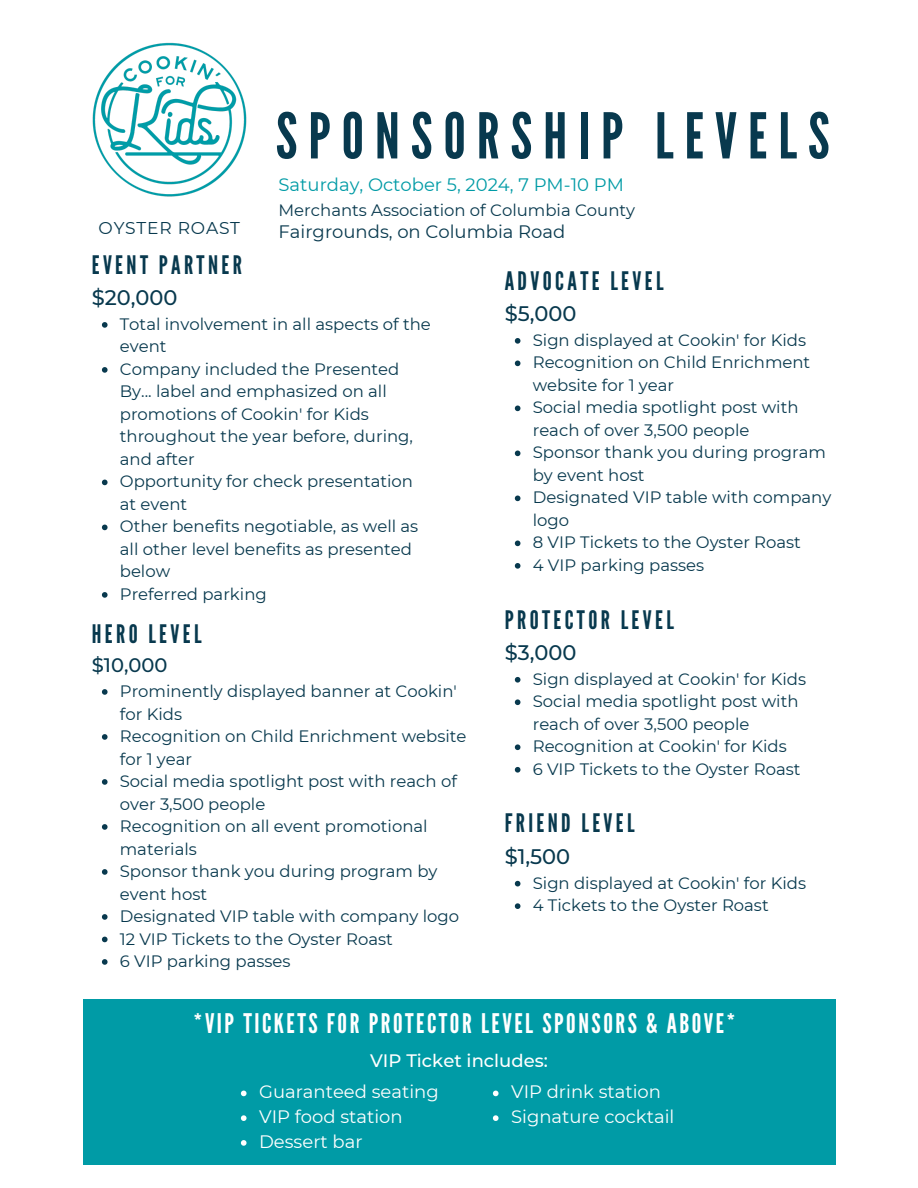
<style>
.page{position:relative;width:918px;height:1188px;background:#fff}
.page>*{position:absolute;margin:0;border:0;box-sizing:border-box;transform-origin:0 0}
.t1{font:63px "League Gothic";letter-spacing:.175em;color:#08394e}
.t2{font:27px "League Gothic";letter-spacing:.095em;color:#fff}
.t3{font:25.5px "League Gothic";letter-spacing:.135em;color:#08394e}
.t4{font:500 21px "Montserrat";color:#08394e}
.t5{font:500 19.5px "Montserrat";color:#08394e}
.t6{font:18px "Montserrat";color:#fff}
.t7{font:18px "Montserrat";color:#009ba6}
.t8{font:18px "Montserrat";color:#08394e}
.t9{font:500 18px "Montserrat";color:#fff}
.t10{font:17.1px "Montserrat";letter-spacing:.045em;color:#08394e}
.t11{font:16.5px/22.5px "Montserrat";color:#08394e}
</style>
<div class="page">
<div style="left:83px;top:999px;width:752px;height:166px;background:#009ba6"></div>
<svg style="left:102px;top:322px;width:6px;height:6px"></svg>
<svg style="left:102px;top:367px;width:6px;height:6px"></svg>
<svg style="left:102px;top:480px;width:6px;height:5px"></svg>
<svg style="left:102px;top:525px;width:6px;height:5px"></svg>
<svg style="left:102px;top:592px;width:6px;height:6px"></svg>
<svg style="left:102px;top:689px;width:6px;height:6px"></svg>
<svg style="left:102px;top:734px;width:6px;height:6px"></svg>
<svg style="left:102px;top:779px;width:6px;height:6px"></svg>
<svg style="left:102px;top:824px;width:6px;height:6px"></svg>
<svg style="left:102px;top:869px;width:6px;height:6px"></svg>
<svg style="left:102px;top:914px;width:6px;height:6px"></svg>
<svg style="left:102px;top:937px;width:6px;height:5px"></svg>
<svg style="left:102px;top:959px;width:6px;height:6px"></svg>
<svg style="left:515px;top:338px;width:5px;height:6px"></svg>
<svg style="left:515px;top:361px;width:5px;height:5px"></svg>
<svg style="left:515px;top:406px;width:5px;height:5px"></svg>
<svg style="left:515px;top:451px;width:5px;height:5px"></svg>
<svg style="left:515px;top:496px;width:5px;height:5px"></svg>
<svg style="left:515px;top:541px;width:5px;height:5px"></svg>
<svg style="left:515px;top:563px;width:5px;height:6px"></svg>
<svg style="left:515px;top:677px;width:5px;height:6px"></svg>
<svg style="left:515px;top:699px;width:5px;height:6px"></svg>
<svg style="left:515px;top:744px;width:5px;height:6px"></svg>
<svg style="left:515px;top:767px;width:5px;height:6px"></svg>
<svg style="left:515px;top:881px;width:5px;height:5px"></svg>
<svg style="left:515px;top:903px;width:5px;height:6px"></svg>
<svg style="left:241px;top:1091px;width:6px;height:5px"></svg>
<svg style="left:241px;top:1115px;width:6px;height:6px"></svg>
<svg style="left:241px;top:1140px;width:6px;height:6px"></svg>
<svg style="left:493px;top:1091px;width:6px;height:5px"></svg>
<svg style="left:493px;top:1115px;width:6px;height:6px"></svg>
<img style="left:92px;top:42px;width:155px;height:155px">
<p class="t1" style="left:276px;top:100px;width:555px">SPONSORSHIP LEVELS</p>
<p class="t7" style="left:279px;top:173px;width:347px">Saturday, October 5, 2024, 7 PM-10 PM</p>
<p class="t11" style="left:279px;top:198px;width:358px">Merchants Association of Columbia County</p>
<p class="t10" style="left:99px;top:218px;width:143px">OYSTER ROAST</p>
<p class="t8" style="left:279px;top:221px;width:288px">Fairgrounds, on Columbia Road</p>
<p class="t3" style="left:92px;top:250px;width:152px">EVENT PARTNER</p>
<p class="t4" style="left:92px;top:285px;width:87px">$20,000</p>
<p class="t11" style="left:120px;top:313px;width:313px">Total involvement in all aspects of the event</p>
<p class="t11" style="left:120px;top:358px;width:295px">Company included the Presented<br>By... label and emphasized on all promotions of Cookin' for Kids throughout the year before, during, and after</p>
<p class="t11" style="left:120px;top:470px;width:295px">Opportunity for check presentation at event</p>
<p class="t11" style="left:120px;top:515px;width:300px">Other benefits negotiable, as well as all other level benefits as presented below</p>
<p class="t11" style="left:120px;top:583px;width:148px">Preferred parking</p>
<p class="t3" style="left:92px;top:619px;width:111px">HERO LEVEL</p>
<p class="t5" style="left:92px;top:653px;width:77px">$10,000</p>
<p class="t11" style="left:120px;top:680px;width:339px">Prominently displayed banner at Cookin' for Kids</p>
<p class="t11" style="left:120px;top:725px;width:348px">Recognition on Child Enrichment website for 1 year</p>
<p class="t11" style="left:120px;top:770px;width:339px">Social media spotlight post with reach of over 3,500 people</p>
<p class="t11" style="left:120px;top:815px;width:309px">Recognition on all event promotional materials</p>
<p class="t11" style="left:120px;top:860px;width:319px">Sponsor thank you during program by event host</p>
<p class="t11" style="left:120px;top:905px;width:341px">Designated VIP table with company logo</p>
<p class="t11" style="left:120px;top:927px;width:275px">12 VIP Tickets to the Oyster Roast</p>
<p class="t11" style="left:120px;top:950px;width:172px">6 VIP parking passes</p>
<p class="t3" style="left:505px;top:266px;width:160px">ADVOCATE LEVEL</p>
<p class="t4" style="left:505px;top:301px;width:73px">$5,000</p>
<p class="t11" style="left:533px;top:329px;width:275px">Sign displayed at Cookin' for Kids</p>
<p class="t11" style="left:533px;top:351px;width:279px">Recognition on Child Enrichment website for 1 year</p>
<p class="t11" style="left:533px;top:396px;width:267px">Social media spotlight post with reach of over 3,500 people</p>
<p class="t11" style="left:533px;top:441px;width:295px">Sponsor thank you during program by event host</p>
<p class="t11" style="left:533px;top:486px;width:300px">Designated VIP table with company logo</p>
<p class="t11" style="left:533px;top:531px;width:270px">8 VIP Tickets to the Oyster Roast</p>
<p class="t11" style="left:533px;top:554px;width:173px">4 VIP parking passes</p>
<p class="t3" style="left:505px;top:605px;width:171px">PROTECTOR LEVEL</p>
<p class="t4" style="left:505px;top:640px;width:73px">$3,000</p>
<p class="t11" style="left:533px;top:668px;width:275px">Sign displayed at Cookin' for Kids</p>
<p class="t11" style="left:533px;top:690px;width:267px">Social media spotlight post with reach of over 3,500 people</p>
<p class="t11" style="left:533px;top:735px;width:256px">Recognition at Cookin' for Kids</p>
<p class="t11" style="left:533px;top:758px;width:269px">6 VIP Tickets to the Oyster Roast</p>
<p class="t3" style="left:505px;top:809px;width:131px">FRIEND LEVEL</p>
<p class="t4" style="left:505px;top:844px;width:67px">$1,500</p>
<p class="t11" style="left:533px;top:872px;width:275px">Sign displayed at Cookin' for Kids</p>
<p class="t11" style="left:533px;top:894px;width:237px">4 Tickets to the Oyster Roast</p>
<p class="t2" style="left:194px;top:1008px;width:544px">*VIP TICKETS FOR PROTECTOR LEVEL SPONSORS &amp; ABOVE*</p>
<p class="t9" style="left:370px;top:1050px;width:179px">VIP Ticket includes:</p>
<p class="t6" style="left:259px;top:1081px;width:181px">Guaranteed seating</p>
<p class="t6" style="left:259px;top:1106px;width:145px">VIP food station</p>
<p class="t6" style="left:259px;top:1131px;width:105px">Dessert bar</p>
<p class="t6" style="left:511px;top:1081px;width:151px">VIP drink station</p>
<p class="t6" style="left:511px;top:1106px;width:165px">Signature cocktail</p>
</div>
